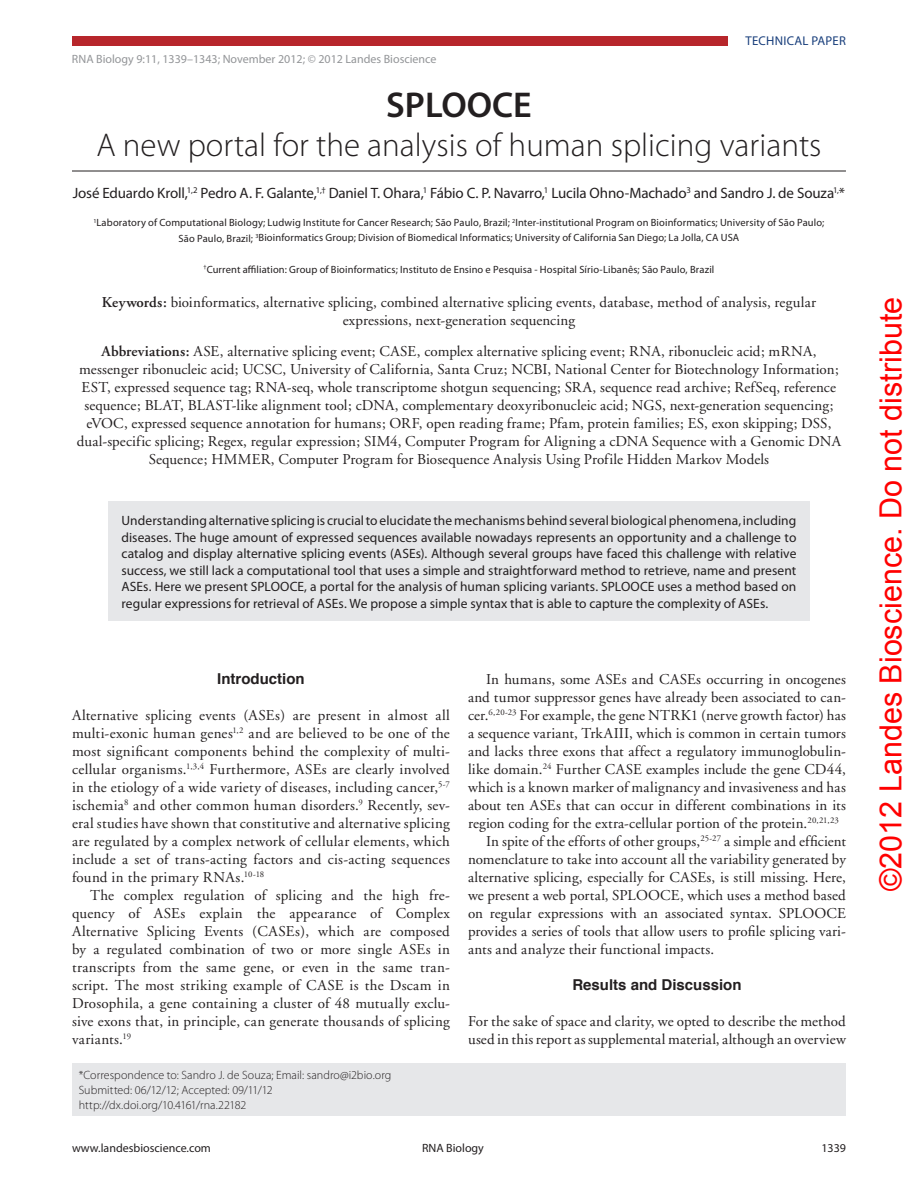
<style>
.page{position:relative;width:918px;height:1188px;background:#fff}
.page>*{position:absolute;margin:0;border:0;box-sizing:border-box;transform-origin:0 0}
.t1{font:600 36px "Myriad Pro";color:#231f20}
.t2{font:300 33px "Myriad Pro";color:#231f20}
.t3{font:30.45px "Arial";color:#f00}
.t4{font:15px/18px "Adobe Garamond";letter-spacing:.01em;color:#231f20;text-align:justify}
.t5{font:15px "Myriad Pro";letter-spacing:-.01em;color:#231f20}
.t6{font:700 15px "Helvetica";color:#231f20}
.t7{font:13.5px/16.5px "Myriad Pro";letter-spacing:.005em;color:#231f20;text-align:justify}
.t8{font:12.75px "Myriad Pro";letter-spacing:.02em;color:#193f7c}
.t9{font:300 12px/15px "Myriad Pro";letter-spacing:.005em;color:#231f20}
.t10{font:12px "Myriad Pro";color:#939598}
.t11{font:12px "Myriad Pro";color:#231f20}
.t12{font:10.5px/15px "Myriad Pro";letter-spacing:.01em;color:#231f20;text-align:center}
.s1{font-weight:600}
</style>
<div class="page">
<div style="left:72px;top:36px;width:655px;height:10px;background:#b7262b"></div>
<div style="left:72px;top:1063px;width:774px;height:53px;background:#e6e7e9"></div>
<div style="left:108px;top:501px;width:702px;height:120px;background:#e6e7e9"></div>
<hr style="left:72px;top:171px;width:774px;height:1px;background:#231f20">
<p class="t10" style="left:72px;top:52px;width:366px">RNA Biology 9:11, 1339–1343; November 2012; © 2012 Landes Bioscience</p>
<p class="t8" style="left:746px;top:33px;width:99px">Technical Paper</p>
<h1 class="t1" style="left:386px;top:82px;width:147px">SPLOOCE</h1>
<h2 class="t2" style="left:96px;top:125px;width:727px">A new portal for the analysis of human splicing variants</h2>
<p class="t5" style="left:73px;top:184px;width:774px">José Eduardo Kroll,<sup>1,2</sup> Pedro A. F. Galante,<sup>1,†</sup> Daniel T. Ohara,<sup>1</sup> Fábio C. P. Navarro,<sup>1</sup> Lucila Ohno-Machado<sup>3</sup> and Sandro J. de Souza<sup>1,</sup>*</p>
<p class="t12" style="left:93px;top:215px;width:732px"><sup>1</sup>Laboratory of Computational Biology; Ludwig Institute for Cancer Research; São Paulo, Brazil; <sup>2</sup>Inter-institutional Program on Bioinformatics; University of São Paulo;<br>São Paulo, Brazil; <sup>3</sup>Bioinformatics Group; Division of Biomedical Informatics; University of California San Diego; La Jolla, CA USA</p>
<p class="t12" style="left:204px;top:262px;width:512px"><sup>†</sup>Current affiliation: Group of Bioinformatics; Instituto de Ensino e Pesquisa - Hospital Sírio-Libanês; São Paulo, Brazil</p>
<p class="t4" style="left:102px;top:294px;width:716px;text-align:center"><span class="s1">Keywords:</span> bioinformatics, alternative splicing, combined alternative splicing events, database, method of analysis, regular expressions, next-generation sequencing</p>
<p class="t4" style="left:77px;top:343px;width:766px;text-align:center"><span class="s1">Abbreviations:</span> ASE, alternative splicing event; CASE, complex alternative splicing event; RNA, ribonucleic acid; mRNA, messenger ribonucleic acid; UCSC, University of California, Santa Cruz; NCBI, National Center for Biotechnology Information; EST, expressed sequence tag; RNA-seq, whole transcriptome shotgun sequencing; SRA, sequence read archive; RefSeq, reference sequence; BLAT, BLAST-like alignment tool; cDNA, complementary deoxyribonucleic acid; NGS, next-generation sequencing; eVOC, expressed sequence annotation for humans; ORF, open reading frame; Pfam, protein families; ES, exon skipping; DSS, dual-specific splicing; Regex, regular expression; SIM4, Computer Program for Aligning a cDNA Sequence with a Genomic DNA Sequence; HMMER, Computer Program for Biosequence Analysis Using Profile Hidden Markov Models</p>
<p class="t7" style="left:121px;top:512px;width:677px">Understanding alternative splicing is crucial to elucidate the mechanisms behind several biological phenomena, including diseases. The huge amount of expressed sequences available nowadays represents an opportunity and a challenge to catalog and display alternative splicing events (ASEs). Although several groups have faced this challenge with relative success, we still lack a computational tool that uses a simple and straightforward method to retrieve, name and present ASEs. Here we present SPLOOCE , a portal for the analysis of human splicing variants. SPLOOCE uses a method based on regular expressions for retrieval of ASEs. We propose a simple syntax that is able to capture the complexity of ASEs.</p>
<p class="t6" style="left:217px;top:667px;width:89px">Introduction</p>
<p class="t4" style="left:72px;top:707px;width:379px">Alternative splicing events (ASEs) are present in almost all multi-exonic human genes<sup>1,2</sup> and are believed to be one of the most significant components behind the complexity of multi&shy;cellular organisms.<sup>1,3,4</sup> Furthermore, ASEs are clearly involved in the etiology of a wide variety of diseases, including cancer,<sup>5-7 </sup>ischemia<sup>8</sup> and other common human disorders.<sup>9</sup> Recently, sev&shy;eral studies have shown that constitutive and alternative splicing are regulated by a complex network of cellular elements, which include a set of trans-acting factors and cis-acting sequences found in the primary RNAs.<sup>10-18</sup></p>
<p class="t4" style="left:72px;top:887px;width:379px;text-indent:18px">The complex regulation of splicing and the high fre&shy;quency of ASEs explain the appearance of Complex Alternative Splicing Events (CASEs), which are composed by a regulated combination of two or more single ASEs in transcripts from the same gene, or even in the same tran&shy;script. The most striking example of CASE is the Dscam in Drosophila, a gene containing a cluster of 48 mutually exclu&shy;sive exons that, in principle, can generate thousands of splicing variants.<sup>19</sup></p>
<p class="t9" style="left:79px;top:1068px;width:314px">*Correspondence to: Sandro J. de Souza; Email: sandro@i2bio.org<br>Submitted: 06/12/12; Accepted: 09/11/12 http://dx.doi.org/10.4161/rna.22182</p>
<p class="t4" style="left:486px;top:671px;width:361px">In humans, some ASEs and CASEs occurring in oncogenes</p>
<p class="t4" style="left:468px;top:689px;width:379px">and tumor suppressor genes have already been associated to can-</p>
<p class="t4" style="left:468px;top:707px;width:379px">cer.<sup>6,20-23</sup> For example, the gene NTRK1 (nerve growth factor) has</p>
<p class="t4" style="left:468px;top:725px;width:379px">a sequence variant, TrkAIII, which is common in certain tumors</p>
<p class="t4" style="left:468px;top:743px;width:379px">and lacks three exons that affect a regulatory immunoglobulin-</p>
<p class="t4" style="left:468px;top:761px;width:379px">like domain.<sup>24</sup> Further CASE examples include the gene CD44,</p>
<p class="t4" style="left:468px;top:779px;width:379px">which is a known marker of malignancy and invasiveness and has</p>
<p class="t4" style="left:468px;top:797px;width:379px">about ten ASEs that can occur in different combinations in its</p>
<p class="t4" style="left:468px;top:815px;width:372px">region coding for the extra-cellular portion of the protein.<sup>20,21,23</sup></p>
<p class="t4" style="left:486px;top:833px;width:361px">In spite of the efforts of other groups,<sup>25-27</sup> a simple and efficient</p>
<p class="t4" style="left:468px;top:851px;width:379px">nomenclature to take into account all the variability generated by</p>
<p class="t4" style="left:468px;top:869px;width:379px">alternative splicing, especially for CASEs, is still missing. Here,</p>
<p class="t4" style="left:468px;top:887px;width:379px">we present a web portal, SPLOOCE, which uses a method based</p>
<p class="t4" style="left:468px;top:905px;width:379px">on regular expressions with an associated syntax. SPLOOCE</p>
<p class="t4" style="left:468px;top:923px;width:379px">provides a series of tools that allow users to profile splicing vari-</p>
<p class="t4" style="left:468px;top:941px;width:248px">ants and analyze their functional impacts.</p>
<p class="t6" style="left:572px;top:973px;width:171px">Results and Discussion</p>
<p class="t4" style="left:468px;top:1013px;width:379px">For the sake of space and clarity, we opted to describe the method used in this report as supplemental material, although an overview</p>
<p class="t11" style="left:72px;top:1141px;width:140px">www.landesbioscience.com</p>
<p class="t11" style="left:422px;top:1141px;width:63px">RNA Biology</p>
<p class="t11" style="left:821px;top:1141px;width:26px">1339</p>
<h3 class="t3" style="left:871px;top:891px;width:595px;rotate:-90deg">©2012 Landes Bioscience. Do not distribute</h3>
</div>
